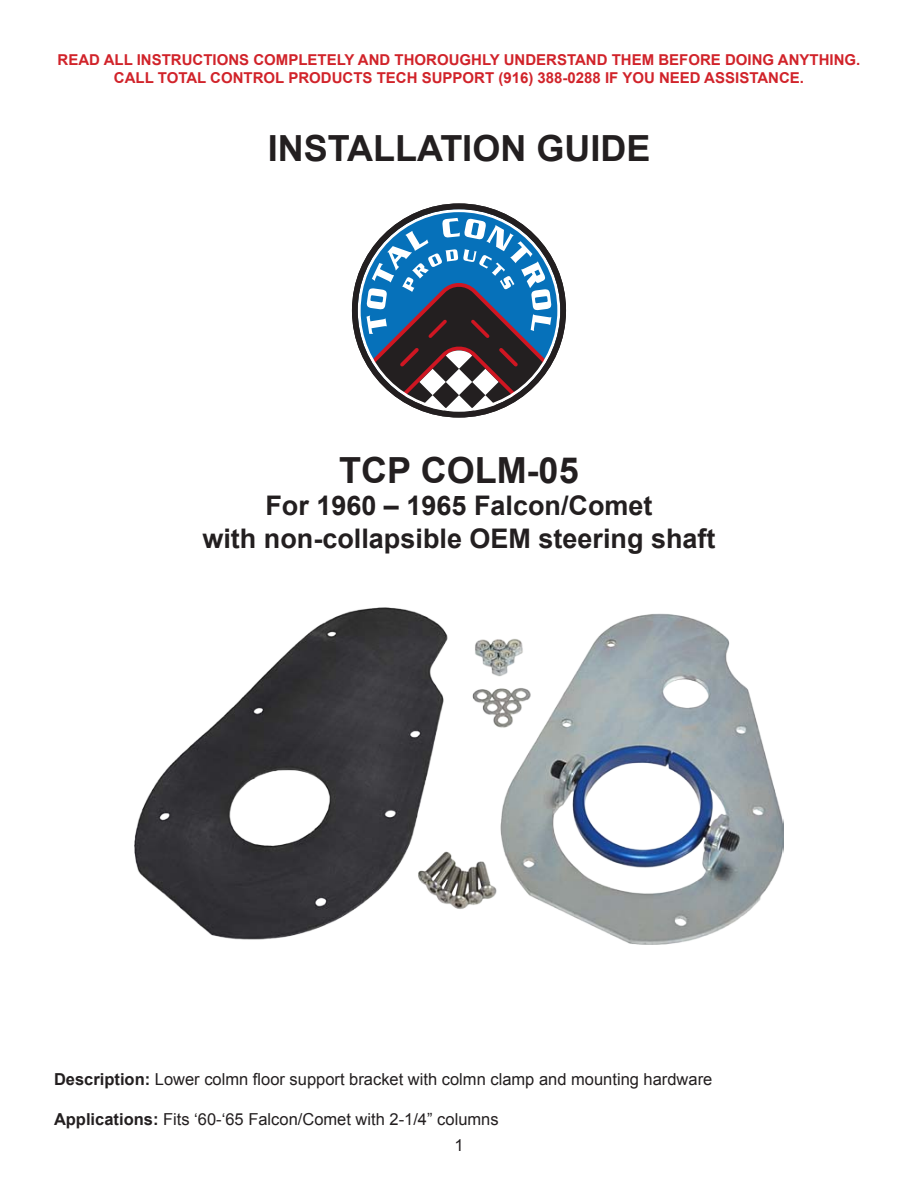
<style>
.page{position:relative;width:918px;height:1188px;background:#fff}
.page>*{position:absolute;margin:0;border:0;box-sizing:border-box;transform-origin:0 0}
.Heading_1{font:700 36px "Arial";color:#231f20}
.Heading_2{font:700 27px "Arial";color:#231f20}
.Body_Text{font:16.5px "Arial";color:#231f20}
.t1{font:700 15px/18px "Arial";color:#d1232a;text-align:center}
.s1{font-weight:700}
</style>
<div class="page">
<div style="left:352px;top:203px;width:214px;height:215px;border:6px solid #231f20;border-radius:50%"></div>
<svg style="left:359px;top:218px;width:200px;height:194px"></svg>
<img style="left:135px;top:608px;width:648px;height:337px">
<p class="t1" style="left:58px;top:51px;width:804px">READ ALL INSTRUCTIONS COMPLETELY AND THOROUGHLY UNDERSTAND THEM BEFORE DOING ANYTHING.<br>CALL TOTAL CONTROL PRODUCTS TECH SUPPORT (916) 388-0288 IF YOU NEED ASSISTANCE.</p>
<p class="Heading_1" style="left:268px;top:125px;width:384px">INSTALLATION GUIDE</p>
<p class="Heading_1" style="left:339px;top:447px;width:241px">TCP COLM-05</p>
<p class="Heading_2" style="left:265px;top:488px;width:389px">For 1960 – 1965 Falcon/Comet</p>
<p class="Heading_2" style="left:202px;top:520px;width:515px">with non-collapsible OEM steering shaft</p>
<p class="Body_Text" style="left:54px;top:1069px;width:660px"><span class="s1">Description:</span> Lower colmn floor support bracket with colmn clamp and mounting hardware</p>
<p class="Body_Text" style="left:54px;top:1108px;width:446px"><span class="s1">Applications:</span> Fits ‘60-‘65 Falcon/Comet with 2-1/4” columns</p>
<p class="Body_Text" style="left:454px;top:1134px;width:11px">1</p>
</div>
